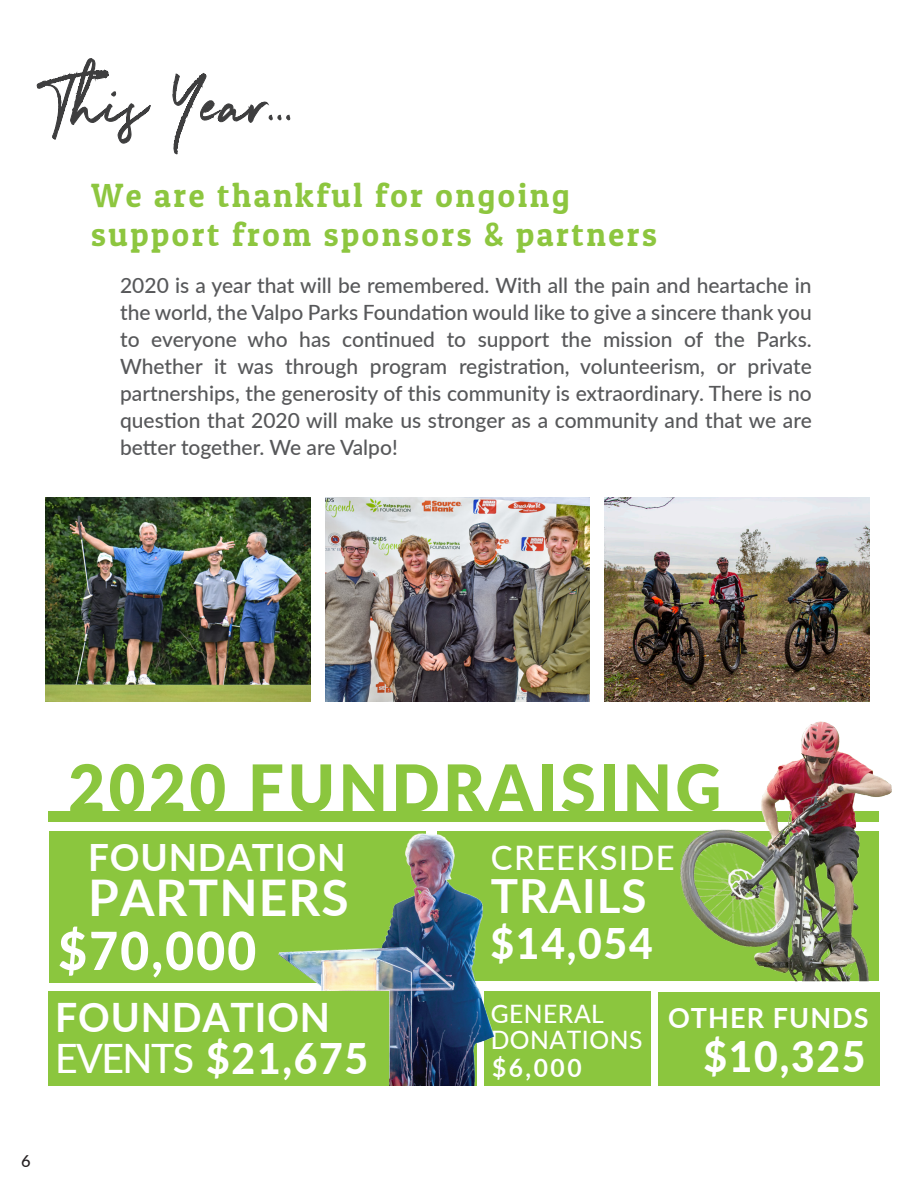
<style>
.page{position:relative;width:918px;height:1188px;background:#fff}
.page>*{position:absolute;margin:0;border:0;box-sizing:border-box;transform-origin:0 0}
.t1{font:78px "Northwell";letter-spacing:.02em;color:#3e3e3f}
.t2{font:900 64.95px "Lato";letter-spacing:.06em;color:#8bc63e}
.t3{font:800 52.65px "Lato";color:#fff;scale:.95 1}
.t4{font:700 50.55px "Lato";letter-spacing:.02em;color:#fff}
.t5{font:700 47.1px "Lato";letter-spacing:.02em;color:#fff}
.t6{font:800 42.15px "Lato";letter-spacing:.04em;color:#fff}
.t7{font:700 40.5px "Lato";letter-spacing:.02em;color:#fff}
.t8{font:700 37.65px "Lato";letter-spacing:.02em;color:#fff}
.t9{font:33.75px/39.2px "Patua One";letter-spacing:.08em;color:#8dc63f}
.t10{font:500 33.75px "Lato";letter-spacing:.04em;color:#fff}
.t11{font:700 27.9px "Lato";letter-spacing:.04em;color:#fff}
.t12{font:500 25.35px/26.1px "Lato";letter-spacing:.02em;color:#fff}
.t13{font:700 25.35px "Lato";color:#fff}
.t14{font:500 21px/27px "Lato";color:#57585a;text-align:justify}
.t15{font:500 16.5px "Lato";color:#231f20}
.s1{font-weight:500;font-size:40.5px}
</style>
<div class="page">
<img style="left:46px;top:497px;width:264px;height:204px">
<img style="left:605px;top:497px;width:264px;height:204px">
<img style="left:325px;top:497px;width:265px;height:204px">
<div style="left:48px;top:811px;width:831px;height:10px;background:#8bc63e"></div>
<svg style="left:37px;top:58px;width:114px;height:85px"></svg>
<svg style="left:172px;top:73px;width:118px;height:81px"></svg>
<div style="left:658px;top:992px;width:222px;height:93px;background:#8bc63e"></div>
<div style="left:484px;top:992px;width:166px;height:94px;background:#8bc63e"></div>
<div style="left:437px;top:831px;width:441px;height:150px;background:#8bc63e"></div>
<div style="left:50px;top:832px;width:376px;height:151px;background:#8bc63e"></div>
<div style="left:48px;top:991px;width:429px;height:95px;background:#8bc63e"></div>
<img style="left:278px;top:821px;width:217px;height:265px">
<img style="left:676px;top:721px;width:216px;height:261px">
<h1 class="t1" style="left:48px;top:48px;width:247px">This Year...</h1>
<h3 class="t9" style="left:91px;top:175px;width:567px">We are thankful for ongoing support from sponsors &amp; partners</h3>
<p class="t14" style="left:120px;top:271px;width:693px">2020 is a year that will be remembered. With all the pain and heartache in the world, the Valpo Parks Foundation would like to give a sincere thank you to everyone who has continued to support the mission of the Parks.<br>Whether it was through program registration, volunteerism, or private partnerships, the generosity of this community is extraordinary. There is no question that 2020 will make us stronger as a community and that we are better together. We are Valpo!</p>
<h2 class="t2" style="left:68px;top:739px;width:654px">2020 FUNDRAISING</h2>
<h3 class="t8" style="left:88px;top:830px;width:259px">FOUNDATION</h3>
<h3 class="t4" style="left:88px;top:860px;width:262px">PARTNERS</h3>
<h3 class="t3" style="left:58px;top:912px;width:210px">$70,000</h3>
<h3 class="t7" style="left:55px;top:987px;width:276px">FOUNDATION</h3>
<h3 class="t6" style="left:55px;top:1027px;width:315px"><span class="s1">EVENTS</span> $21,675</h3>
<p class="t15" style="left:21px;top:1149px;width:11px">6</p>
<h3 class="t10" style="left:491px;top:833px;width:185px">CREEKSIDE</h3>
<h3 class="t5" style="left:491px;top:862px;width:157px">TRAILS</h3>
<h3 class="t6" style="left:491px;top:912px;width:164px">$14,054</h3>
<p class="t12" style="left:491px;top:999px;width:153px">GENERAL<br>DONATIONS</p>
<h3 class="t11" style="left:668px;top:997px;width:202px">OTHER FUNDS</h3>
<h3 class="t6" style="left:703px;top:1026px;width:164px">$10,325</h3>
<p class="t13" style="left:492px;top:1049px;width:91px">$6,000</p>
</div>
